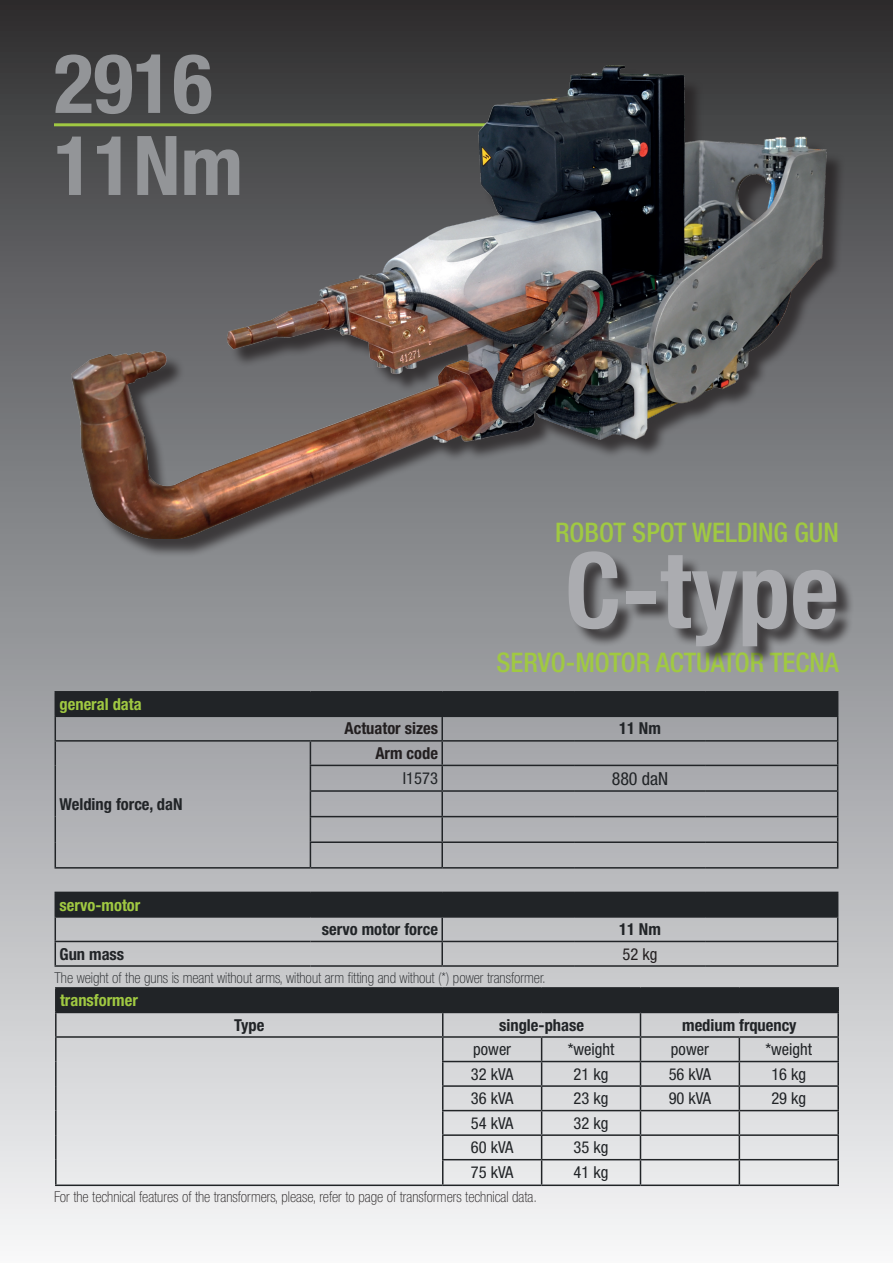
<style>
.page{position:relative;width:893px;height:1263px;background:#fff}
.page>*{position:absolute;margin:0;border:0;box-sizing:border-box;transform-origin:0 0}
.t1{font:700 condensed 105px "Helvetica Neue LT Std";color:#abacb0}
.t2{font:700 condensed 82.5px "Helvetica Neue LT Std";color:#939598}
.t3{font:500 condensed 27px "Helvetica Neue LT Std";color:#a0c942}
.t4{font:condensed 18px "Helvetica Neue LT Std";color:#212427}
.t5{font:condensed 16.5px "Helvetica Neue LT Std";color:#212427}
.t6{font:700 condensed 16.5px "Helvetica Neue LT Std";color:#212427}
.t7{font:700 condensed 16.5px "Helvetica Neue LT Std";color:#a0c942}
.t8{font:700 condensed 16.5px "Helvetica Neue LT Std";color:#231f20}
.t9{font:condensed 16.5px "Helvetica Neue LT Std";color:#231f20}
.t10{font:100 condensed 15px "Helvetica Neue LT Std";color:#231f20}
.t11{font:100 condensed 15px "Helvetica Neue LT Std";color:#212427}
</style>
<div class="page">
<div style="left:0;top:0;width:893px;height:1263px;background:linear-gradient(to bottom,#333436,#f5f6f9)"></div>
<div style="left:55px;top:692px;width:783px;height:24px;background:#212427"></div>
<hr style="left:55px;top:691px;width:255px;height:1px;background:#212427">
<hr style="left:310px;top:691px;width:132px;height:1px;background:#212427">
<hr style="left:442px;top:691px;width:132px;height:1px;background:#212427">
<hr style="left:574px;top:691px;width:132px;height:1px;background:#212427">
<hr style="left:706px;top:691px;width:132px;height:1px;background:#212427">
<hr style="left:55px;top:715px;width:255px;height:2px;background:#212427">
<hr style="left:310px;top:715px;width:132px;height:2px;background:#212427">
<hr style="left:442px;top:715px;width:132px;height:2px;background:#212427">
<hr style="left:441px;top:717px;width:2px;height:23px;background:#212427">
<hr style="left:574px;top:715px;width:132px;height:2px;background:#212427">
<hr style="left:706px;top:715px;width:132px;height:2px;background:#212427">
<hr style="left:55px;top:740px;width:255px;height:2px;background:#212427">
<svg style="left:55px;top:717px;width:1px;height:150px"></svg>
<hr style="left:310px;top:740px;width:132px;height:2px;background:#212427">
<hr style="left:442px;top:740px;width:132px;height:2px;background:#212427">
<hr style="left:441px;top:742px;width:2px;height:23px;background:#212427">
<hr style="left:574px;top:740px;width:132px;height:2px;background:#212427">
<hr style="left:706px;top:740px;width:132px;height:2px;background:#212427">
<hr style="left:310px;top:765px;width:132px;height:1px;background:#212427">
<hr style="left:442px;top:765px;width:132px;height:1px;background:#212427">
<hr style="left:441px;top:766px;width:2px;height:24px;background:#212427">
<hr style="left:574px;top:765px;width:132px;height:1px;background:#212427">
<hr style="left:706px;top:765px;width:132px;height:1px;background:#212427">
<hr style="left:310px;top:790px;width:132px;height:2px;background:#212427">
<hr style="left:442px;top:790px;width:132px;height:2px;background:#212427">
<hr style="left:441px;top:792px;width:2px;height:24px;background:#212427">
<hr style="left:574px;top:790px;width:132px;height:2px;background:#212427">
<hr style="left:706px;top:790px;width:132px;height:2px;background:#212427">
<hr style="left:310px;top:816px;width:132px;height:1px;background:#212427">
<hr style="left:442px;top:816px;width:132px;height:1px;background:#212427">
<hr style="left:441px;top:817px;width:2px;height:24px;background:#212427">
<hr style="left:574px;top:816px;width:132px;height:1px;background:#212427">
<hr style="left:706px;top:816px;width:132px;height:1px;background:#212427">
<hr style="left:310px;top:841px;width:132px;height:2px;background:#212427">
<svg style="left:310px;top:742px;width:1px;height:125px"></svg>
<hr style="left:442px;top:841px;width:132px;height:2px;background:#212427">
<hr style="left:441px;top:843px;width:2px;height:24px;background:#212427">
<hr style="left:574px;top:841px;width:132px;height:2px;background:#212427">
<hr style="left:706px;top:841px;width:132px;height:2px;background:#212427">
<svg style="left:837px;top:717px;width:1px;height:150px"></svg>
<hr style="left:55px;top:867px;width:255px;height:1px;background:#212427">
<hr style="left:310px;top:867px;width:132px;height:1px;background:#212427">
<hr style="left:442px;top:867px;width:132px;height:1px;background:#212427">
<hr style="left:574px;top:867px;width:132px;height:1px;background:#212427">
<hr style="left:706px;top:867px;width:132px;height:1px;background:#212427">
<svg style="left:55px;top:892px;width:783px;height:73px;background:#86888a"></svg>
<hr style="left:55px;top:965px;width:255px;height:2px;background:#212427">
<hr style="left:310px;top:965px;width:132px;height:2px;background:#212427">
<hr style="left:442px;top:965px;width:132px;height:2px;background:#212427">
<hr style="left:574px;top:965px;width:132px;height:2px;background:#212427">
<hr style="left:706px;top:965px;width:132px;height:2px;background:#212427">
<hr style="left:55px;top:987px;width:388px;height:2px;background:#212427">
<hr style="left:55px;top:989px;width:2px;height:23px;background:#212427">
<hr style="left:443px;top:987px;width:99px;height:2px;background:#212427">
<hr style="left:542px;top:987px;width:98px;height:2px;background:#212427">
<hr style="left:640px;top:987px;width:99px;height:2px;background:#212427">
<hr style="left:739px;top:987px;width:100px;height:2px;background:#212427">
<hr style="left:837px;top:989px;width:2px;height:23px;background:#212427">
<hr style="left:55px;top:1012px;width:388px;height:1px;background:#212427">
<hr style="left:55px;top:1013px;width:2px;height:23px;background:#212427">
<hr style="left:739px;top:1012px;width:100px;height:1px;background:#212427">
<hr style="left:837px;top:1013px;width:2px;height:23px;background:#212427">
<hr style="left:55px;top:1036px;width:388px;height:2px;background:#212427">
<hr style="left:55px;top:1038px;width:2px;height:23px;background:#212427">
<hr style="left:739px;top:1036px;width:100px;height:2px;background:#212427">
<hr style="left:837px;top:1038px;width:2px;height:23px;background:#212427">
<hr style="left:55px;top:1061px;width:2px;height:25px;background:#212427">
<hr style="left:739px;top:1061px;width:100px;height:1px;background:#212427">
<hr style="left:837px;top:1062px;width:2px;height:23px;background:#212427">
<hr style="left:55px;top:1086px;width:2px;height:24px;background:#212427">
<hr style="left:739px;top:1085px;width:100px;height:2px;background:#212427">
<hr style="left:837px;top:1087px;width:2px;height:23px;background:#212427">
<hr style="left:55px;top:1110px;width:2px;height:25px;background:#212427">
<hr style="left:739px;top:1110px;width:100px;height:1px;background:#212427">
<hr style="left:837px;top:1111px;width:2px;height:23px;background:#212427">
<hr style="left:55px;top:1135px;width:2px;height:25px;background:#212427">
<hr style="left:739px;top:1134px;width:100px;height:2px;background:#212427">
<hr style="left:837px;top:1136px;width:2px;height:23px;background:#212427">
<hr style="left:55px;top:1160px;width:2px;height:24px;background:#212427">
<hr style="left:739px;top:1159px;width:100px;height:1px;background:#212427">
<svg style="left:56px;top:989px;width:782px;height:195px;background:#bebfc1"></svg>
<hr style="left:837px;top:1160px;width:2px;height:24px;background:#212427">
<hr style="left:55px;top:1184px;width:388px;height:2px;background:#212427">
<hr style="left:443px;top:1184px;width:99px;height:2px;background:#212427">
<hr style="left:542px;top:1184px;width:98px;height:2px;background:#212427">
<hr style="left:640px;top:1184px;width:99px;height:2px;background:#212427">
<hr style="left:739px;top:1184px;width:100px;height:2px;background:#212427">
<div style="left:571px;top:553px;width:284px;height:112px;background:#231f20;opacity:.75"></div>
<hr style="left:54px;top:123px;width:506px;height:3px;background:#a0c942">
<div style="left:75px;top:68px;width:771px;height:490px;background:#231f20;opacity:.75"></div>
<img style="left:56px;top:54px;width:783px;height:484px">
<h2 class="t2" style="left:54px;top:34px;width:160px">2916</h2>
<h2 class="t2" style="left:54px;top:116px;width:191px">11Nm</h2>
<p class="t7" style="left:60px;top:694px;width:84px">general data</p>
<p class="t6" style="left:60px;top:794px;width:125px">Welding force, daN</p>
<p class="t7" style="left:60px;top:895px;width:82px">servo-motor</p>
<h3 class="t3" style="left:555px;top:517px;width:285px">ROBOT SPOT WELDING GUN</h3>
<h1 class="t1" style="left:565px;top:527px;width:276px">C-type</h1>
<h3 class="t3" style="left:496px;top:646px;width:344px">SERVO-MOTOR ACTUATOR TECNA</h3>
<p class="t8" style="left:345px;top:719px;width:95px">Actuator sizes</p>
<p class="t6" style="left:619px;top:719px;width:43px">11 Nm</p>
<p class="t8" style="left:375px;top:743px;width:64px">Arm code</p>
<p class="t5" style="left:403px;top:768px;width:37px">I1573</p>
<p class="t4" style="left:612px;top:768px;width:58px">880 daN</p>
<p class="t6" style="left:322px;top:919px;width:118px">servo motor force</p>
<p class="t6" style="left:619px;top:919px;width:43px">11 Nm</p>
<p class="t6" style="left:60px;top:944px;width:66px">Gun mass</p>
<p class="t9" style="left:623px;top:944px;width:36px">52 kg</p>
<p class="t7" style="left:60px;top:990px;width:79px">transformer</p>
<p class="t6" style="left:234px;top:1015px;width:32px">Type</p>
<p class="t6" style="left:499px;top:1015px;width:86px">single-phase</p>
<p class="t6" style="left:682px;top:1015px;width:116px">medium frquency</p>
<p class="t5" style="left:473px;top:1040px;width:40px">power</p>
<p class="t5" style="left:568px;top:1040px;width:48px">*weight</p>
<p class="t5" style="left:671px;top:1040px;width:40px">power</p>
<p class="t5" style="left:765px;top:1040px;width:48px">*weight</p>
<p class="t5" style="left:471px;top:1064px;width:44px">32 kVA</p>
<p class="t5" style="left:574px;top:1064px;width:36px">21 kg</p>
<p class="t5" style="left:669px;top:1064px;width:44px">56 kVA</p>
<p class="t5" style="left:771px;top:1064px;width:36px">16 kg</p>
<p class="t5" style="left:471px;top:1089px;width:44px">36 kVA</p>
<p class="t5" style="left:574px;top:1089px;width:36px">23 kg</p>
<p class="t5" style="left:669px;top:1089px;width:44px">90 kVA</p>
<p class="t5" style="left:771px;top:1089px;width:36px">29 kg</p>
<p class="t5" style="left:471px;top:1113px;width:44px">54 kVA</p>
<p class="t5" style="left:574px;top:1113px;width:36px">32 kg</p>
<p class="t5" style="left:471px;top:1138px;width:44px">60 kVA</p>
<p class="t5" style="left:574px;top:1138px;width:36px">35 kg</p>
<p class="t5" style="left:471px;top:1162px;width:44px">75 kVA</p>
<p class="t5" style="left:574px;top:1162px;width:36px">41 kg</p>
<p class="t11" style="left:55px;top:969px;width:493px">The weight of the guns is meant without arms, without arm fitting and without (*) power transformer.</p>
<p class="t10" style="left:54px;top:1189px;width:484px">For the technical features of the transformers, please, refer to page of transformers technical data.</p>
</div>
